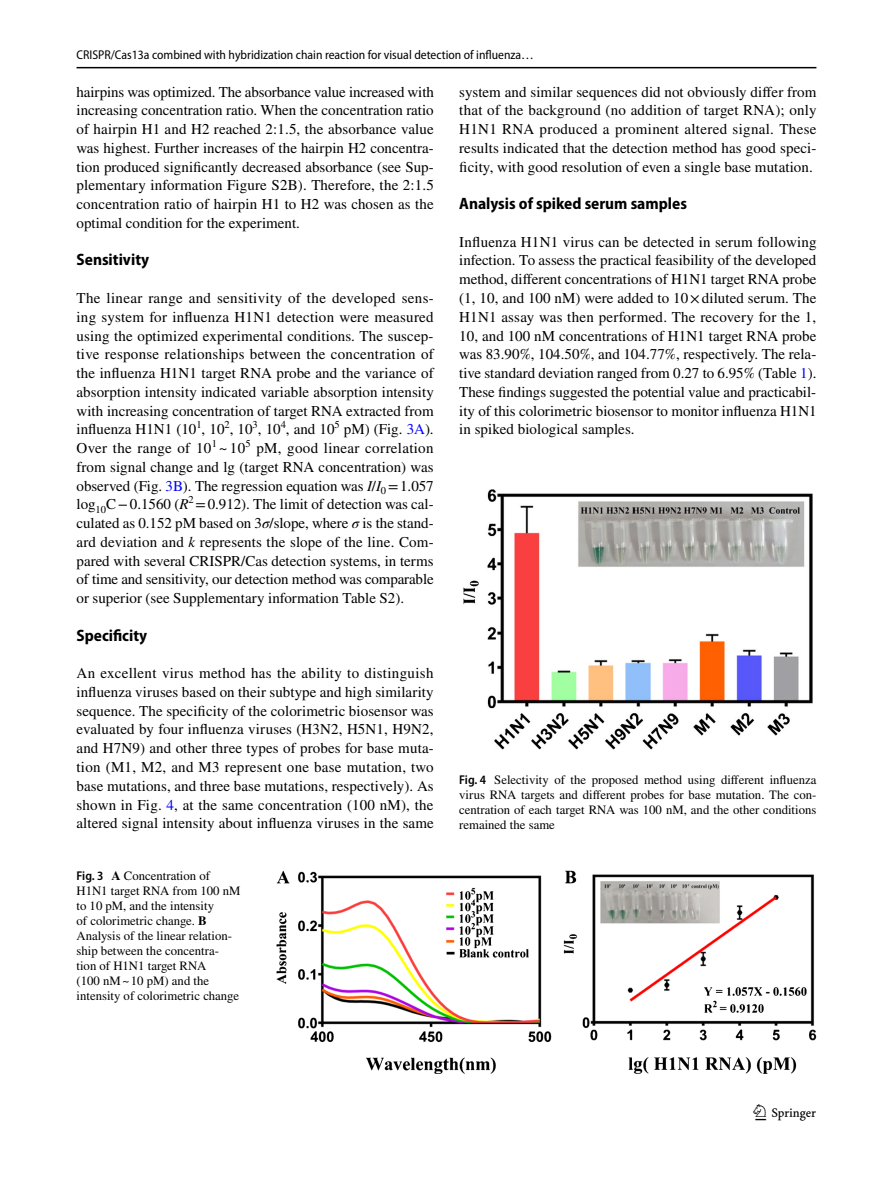
<style>
.page{position:relative;width:893px;height:1187px;background:#fff}
.page>*{position:absolute;margin:0;border:0;box-sizing:border-box;transform-origin:0 0}
.t1{font:22.5px "Springnew Regular 3";color:#000}
.t2{font:700 semi-condensed 16.5px "Myriad Pro";color:#000}
.t3{font:15px/18.8px "STIX";letter-spacing:.005em;color:#000;text-align:justify}
.t4{font:12.75px/15px "STIX";color:#000}
.t5{font:12.75px "Myriad Pro Semi Cn 3";color:#000}
.s1{color:#00f}
.s2{font-style:italic}
.s3{font-family:"Myriad Pro";font-weight:600;font-stretch:semi-condensed}
.s4{font-weight:700}
</style>
<div class="page">
<hr style="left:77px;top:67px;width:739px;height:1px;background:#000">
<img style="left:276px;top:870px;width:540px;height:203px">
<img style="left:463px;top:489px;width:349px;height:260px">
<p class="t5" style="left:77px;top:48px;width:459px">CRISPR/Cas13a combined with hybridization chain reaction for visual detection of influenza…</p>
<p class="t3" style="left:77px;top:83px;width:359px">hairpins was optimized. The absorbance value increased with increasing concentration ratio. When the concentration ratio of hairpin H1 and H2 reached 2:1.5, the absorbance value was highest. Further increases of the hairpin H2 concentra&shy;tion produced significantly decreased absorbance (see Sup&shy;plementary information Figure S2B). Therefore, the 2:1.5 concentration ratio of hairpin H1 to H2 was chosen as the optimal condition for the experiment.</p>
<p class="t2" style="left:77px;top:251px;width:74px">Sensitivity</p>
<p class="t3" style="left:77px;top:289px;width:359px">The linear range and sensitivity of the developed sens&shy;ing system for influenza H1N1 detection were measured using the optimized experimental conditions. The suscep&shy;tive response relationships between the concentration of the influenza H1N1 target RNA probe and the variance of absorption intensity indicated variable absorption intensity with increasing concentration of target RNA extracted from influenza H1N1 (10<sup>1</sup>, 10<sup>2</sup>, 10<sup>3</sup>, 10<sup>4</sup>, and 10<sup>5</sup> pM) (Fig. <span class="s1">3A</span>).<br>Over the range of 10<sup>1</sup> ~ -10<sup>5</sup> pM, good linear correlation from signal change and lg (target RNA concentration) was observed (Fig. <span class="s1">3B</span>). The regression equation was <span class="s2">I</span>/<span class="s2">I</span><sub>0</sub> =1.057 log<sub>10</sub>C−0.1560 (<span class="s2">R</span><sup>2</sup> =0.912). The limit of detection was cal&shy;culated as 0.152 pM based on 3<span class="s2">σ</span>/slope, where <span class="s2">σ</span> is the stand&shy;ard deviation and <span class="s2">k</span> represents the slope of the line. Com&shy;pared with several CRISPR/Cas detection systems, in terms of time and sensitivity, our detection method was comparable or superior (see Supplementary information Table S2).</p>
<p class="t2" style="left:77px;top:626px;width:72px">Specificity</p>
<p class="t3" style="left:77px;top:664px;width:359px">An excellent virus method has the ability to distinguish influenza viruses based on their subtype and high similarity sequence. The specificity of the colorimetric biosensor was evaluated by four influenza viruses (H3N2, H5N1, H9N2, and H7N9) and other three types of probes for base muta&shy;tion (M1, M2, and M3 represent one base mutation, two base mutations, and three base mutations, respectively). As shown in Fig. <span class="s1">4</span>, at the same concentration (100 nM), the altered signal intensity about influenza viruses in the same</p>
<p class="t4" style="left:77px;top:869px;width:165px"><span class="s3">Fig. 3</span> <span class="s4">A</span> Concentration of<br>H1N1 target RNA from 100 nM to 10 pM, and the intensity<br>of colorimetric change. <span class="s4">B<br></span>Analysis of the linear relation&shy;ship between the concentra&shy;tion of H1N1 target RNA<br>(100 nM~10 pM) and the intensity of colorimetric change</p>
<p class="t3" style="left:459px;top:83px;width:359px">system and similar sequences did not obviously differ from that of the background (no addition of target RNA); only H1N1 RNA produced a prominent altered signal. These results indicated that the detection method has good speci&shy;ficity, with good resolution of even a single base mutation.</p>
<p class="t2" style="left:459px;top:194px;width:229px">Analysis of spiked serum samples</p>
<p class="t3" style="left:459px;top:233px;width:359px">Influenza H1N1 virus can be detected in serum following infection. To assess the practical feasibility of the developed method, different concentrations of H1N1 target RNA probe (1, 10, and 100 nM) were added to 10×diluted serum. The H1N1 assay was then performed. The recovery for the 1, 10, and 100 nM concentrations of H1N1 target RNA probe was 83.90%, 104.50%, and 104.77%, respectively. The rela&shy;tive standard deviation ranged from 0.27 to 6.95% (Table <span class="s1">1</span>).<br>These findings suggested the potential value and practicabil&shy;ity of this colorimetric biosensor to monitor influenza H1N1 in spiked biological samples.</p>
<p class="t4" style="left:459px;top:773px;width:359px;text-align:justify"><span class="s3">Fig. 4</span> Selectivity of the proposed method using different influenza virus RNA targets and different probes for base mutation. The con&shy;centration of each target RNA was 100 nM, and the other conditions remained the same</p>
<h1 class="t1" style="left:755px;top:1104px;width:62px">1 3</h1>
</div>
